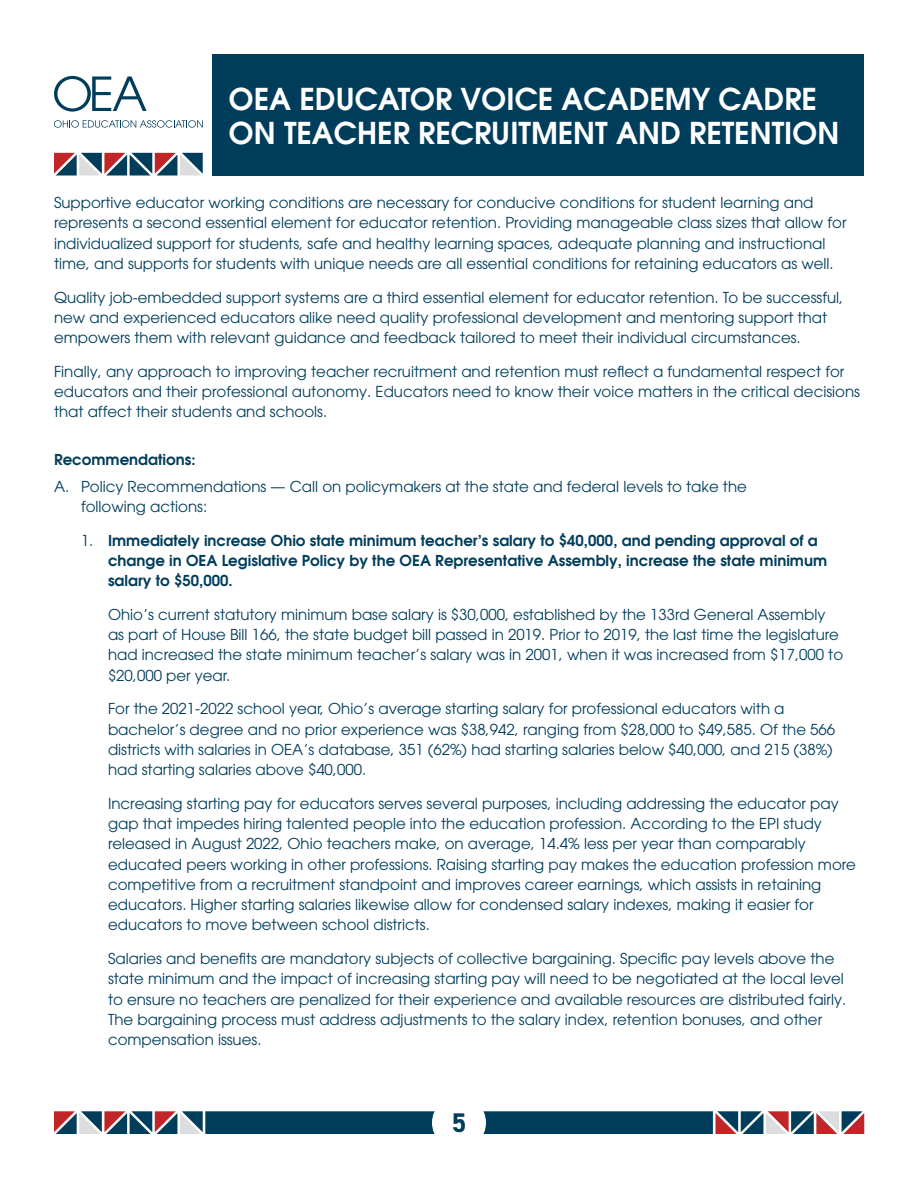
<style>
.page{position:relative;width:918px;height:1188px;background:#fff}
.page>*{position:absolute;margin:0;border:0;box-sizing:border-box;transform-origin:0 0}
.t1{font:600 30px/34.5px "Avant Garde";color:#fff}
.t2{font:700 27px "DIN2014";color:#003d5b}
.t3{font:15px/20.2px "Avant Garde";color:#003d5b}
._0_0625_in{font:600 15px/20.2px "Avant Garde";color:#003d5b}
.s1{font-weight:400}
</style>
<div class="page">
<div style="left:213px;top:54px;width:651px;height:122px;background:#003d5b"></div>
<svg style="left:54px;top:1111px;width:810px;height:23px;background:#436277"></svg>
<svg style="left:54px;top:120px;width:149px;height:8px"></svg>
<svg style="left:54px;top:76px;width:93px;height:36px"></svg>
<svg style="left:54px;top:153px;width:149px;height:23px"></svg>
<h1 class="t1" style="left:229px;top:81px;width:612px">OEA EDUCATOR VOICE ACADEMY CADRE<br>ON TEACHER RECRUITMENT AND RETENTION</h1>
<p class="t3" style="left:54px;top:193px;width:794px">Supportive educator working conditions are necessary for conducive conditions for student learning and represents a second essential element for educator retention. Providing manageable class sizes that allow for individualized support for students, safe and healthy learning spaces, adequate planning and instructional time, and supports for students with unique needs are all essential conditions for retaining educators as well.</p>
<p class="t3" style="left:54px;top:287px;width:791px">Quality job-embedded support systems are a third essential element for educator retention. To be successful, new and experienced educators alike need quality professional development and mentoring support that empowers them with relevant guidance and feedback tailored to meet their individual circumstances.</p>
<p class="t3" style="left:54px;top:361px;width:807px">Finally, any approach to improving teacher recruitment and retention must reflect a fundamental respect for educators and their professional autonomy. Educators need to know their voice matters in the critical decisions that affect their students and schools.</p>
<p class="_0_0625_in" style="left:54px;top:449px;width:143px">Recommendations:</p>
<p class="t3" style="left:81px;top:476px;width:667px;text-indent:-27px">A. Policy Recommendations — Call on policymakers at the state and federal levels to take the following actions:</p>
<p class="_0_0625_in" style="left:108px;top:530px;width:721px;text-indent:-27px"><span class="s1">1.</span> Immediately increase Ohio state minimum teacher’s salary to $40,000, and pending approval of a change in OEA Legislative Policy by the OEA Representative Assembly, increase the state minimum salary to $50,000.</p>
<p class="t3" style="left:108px;top:604px;width:737px">Ohio’s current statutory minimum base salary is $30,000, established by the 133rd General Assembly as part of House Bill 166, the state budget bill passed in 2019. Prior to 2019, the last time the legislature had increased the state minimum teacher’s salary was in 2001, when it was increased from $17,000 to $20,000 per year.</p>
<p class="t3" style="left:108px;top:699px;width:729px">For the 2021-2022 school year, Ohio’s average starting salary for professional educators with a bachelor’s degree and no prior experience was $38,942, ranging from $28,000 to $49,585. Of the 566 districts with salaries in OEA’s database, 351 (62%) had starting salaries below $40,000, and 215 (38%) had starting salaries above $40,000.</p>
<p class="t3" style="left:108px;top:793px;width:750px">Increasing starting pay for educators serves several purposes, including addressing the educator pay gap that impedes hiring talented people into the education profession. According to the EPI study released in August 2022, Ohio teachers make, on average, 14.4% less per year than comparably educated peers working in other professions. Raising starting pay makes the education profession more competitive from a recruitment standpoint and improves career earnings, which assists in retaining educators. Higher starting salaries likewise allow for condensed salary indexes, making it easier for educators to move between school districts.</p>
<p class="t3" style="left:108px;top:949px;width:740px">Salaries and benefits are mandatory subjects of collective bargaining. Specific pay levels above the state minimum and the impact of increasing starting pay will need to be negotiated at the local level to ensure no teachers are penalized for their experience and available resources are distributed fairly.<br>The bargaining process must address adjustments to the salary index, retention bonuses, and other compensation issues.</p>
<h2 class="t2" style="left:452px;top:1105px;width:16px">5</h2>
</div>
